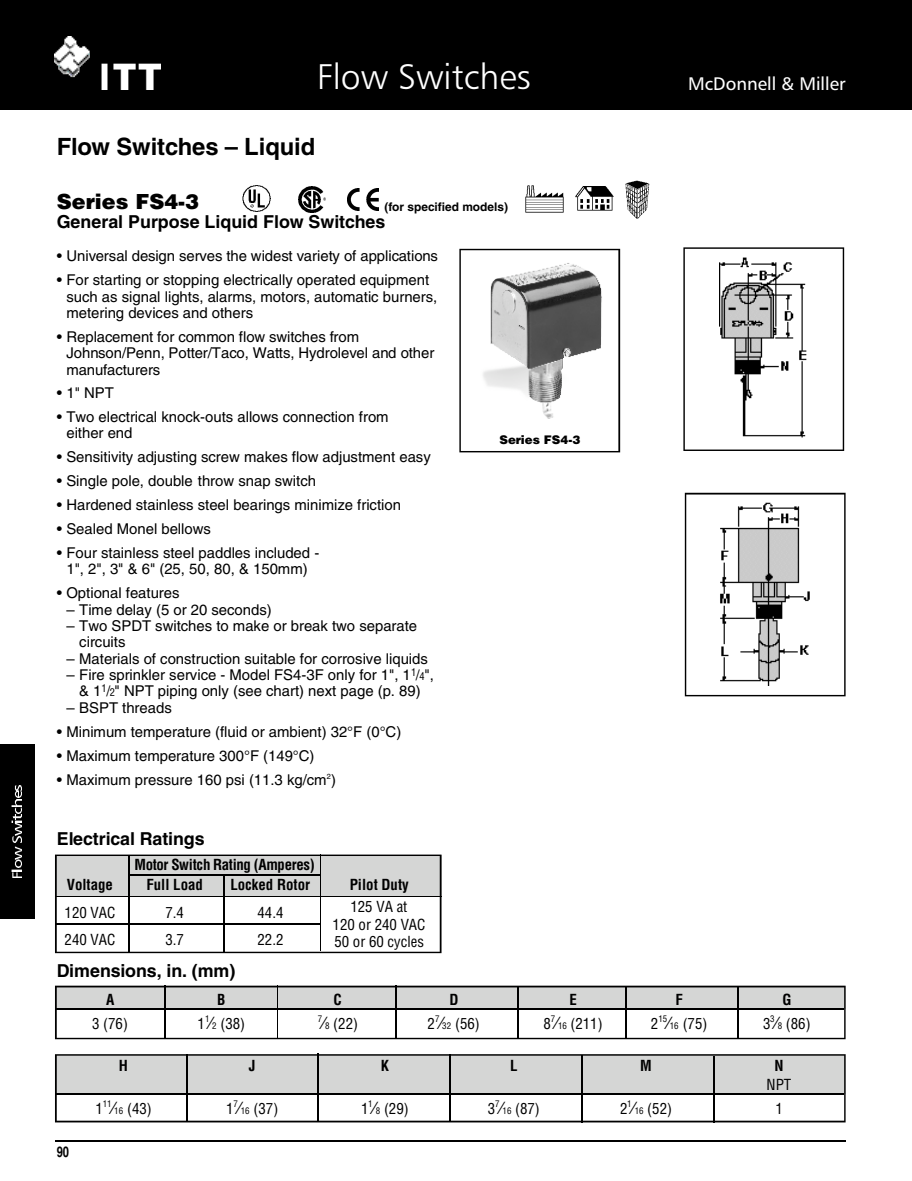
<style>
.page{position:relative;width:912px;height:1181px;background:#fff}
.page>*{position:absolute;margin:0;border:0;box-sizing:border-box;transform-origin:0 0}
.t1{font:35.7px "Humanist 777 BT Light B";color:#fff}
.t2{font:700 23.8px "Helvetica";letter-spacing:-.005em;color:#000}
.t3{font:900 20.82px "Helvetica";color:#000}
.t4{font:18.2px "Humanist 777 BT Roman B";color:#fff}
.t5{font:700 17.85px "Helvetica";color:#000}
.t6{font:14.88px/16.4px "Helvetica";color:#000}
.t7{font:condensed 14.88px/17.5px "Helvetica";color:#000}
.t8{font:700 condensed 14.88px "Helvetica";color:#000}
.t9{font:700 condensed 14.88px "Helvetica";letter-spacing:-.02em;color:#000}
.t10{font:700 14.88px "Helvetica";color:#000;scale:.75 1}
.t11{font:700 11.9px "Helvetica";color:#000}
.t12{font:900 11.9px "Helvetica";color:#000}
.s1{font-stretch:condensed;font-size:14.17px}
.s2{font-stretch:condensed;font-size:10.33px}
.s3{font-size:16.28px}
.s4{font-size:8.92px}
</style>
<div class="page">
<hr style="left:55px;top:1140px;width:790px;height:1px;background:#000">
<div style="left:0;top:0;width:911px;height:110px;background:#000"></div>
<img style="left:55px;top:36px;width:106px;height:54px">
<svg style="left:55px;top:1054px;width:790px;height:68px;fill:#d5d6d5"></svg>
<svg style="left:459px;top:249px;width:161px;height:203px"></svg>
<svg style="left:684px;top:493px;width:161px;height:203px"></svg>
<svg style="left:683px;top:247px;width:161px;height:204px"></svg>
<img style="left:242px;top:185px;width:28px;height:27px">
<img style="left:298px;top:187px;width:27px;height:26px">
<img style="left:347px;top:188px;width:31px;height:23px">
<svg style="left:55px;top:985px;width:790px;height:54px"></svg>
<hr style="left:186px;top:1053px;width:1px;height:68px;background:#000">
<hr style="left:318px;top:1053px;width:1px;height:69px;background:#000">
<hr style="left:449px;top:1054px;width:1px;height:68px;background:#000">
<hr style="left:581px;top:1054px;width:1px;height:68px;background:#000">
<hr style="left:713px;top:1055px;width:1px;height:67px;background:#000">
<svg style="left:55px;top:854px;width:386px;height:99px"></svg>
<hr style="left:129px;top:875px;width:191px;height:1px;background:#000">
<hr style="left:320px;top:855px;width:1px;height:96px;background:#000">
<hr style="left:55px;top:895px;width:386px;height:1px;background:#000">
<hr style="left:55px;top:923px;width:265px;height:1px;background:#000">
<hr style="left:128px;top:855px;width:1px;height:96px;background:#000">
<hr style="left:224px;top:875px;width:1px;height:77px;background:#000">
<img style="left:575px;top:187px;width:38px;height:24px">
<img style="left:625px;top:181px;width:24px;height:38px">
<img style="left:525px;top:185px;width:38px;height:27px">
<div style="left:0;top:744px;width:35px;height:174px;background:#000"></div>
<img style="left:12px;top:872px;width:10px;height:5px">
<svg style="left:11px;top:869px;width:11px;height:2px"></svg>
<img style="left:14px;top:846px;width:8px;height:21px">
<img style="left:11px;top:822px;width:11px;height:20px">
<svg style="left:11px;top:820px;width:11px;height:2px"></svg>
<img style="left:11px;top:799px;width:11px;height:20px">
<img style="left:14px;top:785px;width:8px;height:12px">
<h1 class="t1" style="left:317px;top:63px;width:215px">Flow Switches</h1>
<h2 class="t2" style="left:57px;top:138px;width:260px">F low Switches – Liquid</h2>
<h3 class="t3" style="left:57px;top:194px;width:144px">Series FS4-3</h3>
<p class="t5" style="left:57px;top:216px;width:330px">General Purpose Liquid Flow Switches</p>
<p class="t11" style="left:384px;top:202px;width:125px">(for specified models)</p>
<p class="t6" style="left:57px;top:249px;width:382px">• Universal design serves the widest variety of applications</p>
<p class="t6" style="left:66px;top:273px;width:372px;text-indent:-10px">• For starting or stopping electrically operated equipment such as signal lights, alarms, motors, automatic burners, metering devices and others</p>
<p class="t6" style="left:66px;top:329px;width:369px;text-indent:-10px">• Replacement for common flow switches from<br>Johnson/Penn, Potter/Taco, Watts, Hydrolevel and other m a n u fa c tu re rs</p>
<p class="t6" style="left:57px;top:386px;width:59px">• 1" NPT</p>
<p class="t6" style="left:66px;top:410px;width:324px;text-indent:-10px">• Two electrical knock-outs allows connection from either end</p>
<p class="t6" style="left:57px;top:450px;width:375px">• Sensitivity adjusting screw makes flow adjustment easy</p>
<p class="t6" style="left:57px;top:474px;width:261px">• Single pole, double throw snap switch</p>
<p class="t6" style="left:57px;top:498px;width:346px">• Hardened stainless steel bearings minimize friction</p>
<p class="t6" style="left:57px;top:522px;width:156px">• Sealed Monel bellows</p>
<p class="t6" style="left:57px;top:546px;width:264px;text-align:center">• Four stainless steel paddles included -<br>1", 2", 3" &amp; 6" (25, 50, 80, &amp; 150mm)</p>
<p class="t6" style="left:57px;top:586px;width:124px">• Optional features</p>
<p class="t6" style="left:66px;top:602px;width:207px">– Time delay (5 or 20 seconds)</p>
<p class="t6" style="left:79px;top:619px;width:339px;text-indent:-13px">– Two SPDT switches to make or break two separate circuits</p>
<p class="t6" style="left:66px;top:652px;width:363px">– Materials of construction suitable for corrosive liquids</p>
<p class="t6" style="left:66px;top:668px;width:369px;text-align:center">– Fire sprinkler service - Model FS4-3F only for 1", 1<sup>1</sup><span class="s1">/</span><span class="s2">4</span>", &amp; 1<sup>1</sup><span class="s1">/</span><span class="s2">2</span>" NPT piping only (see chart) next page (p. 89)</p>
<p class="t6" style="left:66px;top:700px;width:107px">– BSPT threads</p>
<p class="t6" style="left:57px;top:724px;width:346px">• Minimum temperature (fluid or ambient) 32°F (0°C)</p>
<p class="t6" style="left:57px;top:748px;width:259px">• Maximum temperature 300°F (149°C)</p>
<p class="t6" style="left:57px;top:772px;width:281px">• Maximum pressure 160 psi (11.3 kg/cm<sup>2</sup>)</p>
<p class="t5" style="left:57px;top:832px;width:149px">Electrical Ratings</p>
<p class="t9" style="left:135px;top:858px;width:181px">Motor Switch Rating (Amperes)</p>
<p class="t8" style="left:67px;top:879px;width:48px">Voltage</p>
<p class="t8" style="left:146px;top:879px;width:58px">Full Load</p>
<p class="t8" style="left:230px;top:879px;width:81px">Locked Rotor</p>
<p class="t8" style="left:349px;top:879px;width:61px">Pilot Duty</p>
<p class="t7" style="left:65px;top:905px;width:52px">120 VAC</p>
<p class="t7" style="left:165px;top:905px;width:20px">7.4</p>
<p class="t7" style="left:257px;top:905px;width:28px">44.4</p>
<p class="t7" style="left:350px;top:899px;width:58px">125 VA at</p>
<p class="t7" style="left:332px;top:916px;width:94px">120 or 240 VAC<br>50 or 60 cycles</p>
<p class="t7" style="left:65px;top:931px;width:52px">240 VAC</p>
<p class="t7" style="left:165px;top:931px;width:20px">3.7</p>
<p class="t7" style="left:257px;top:931px;width:28px">22.2</p>
<p class="t12" style="left:499px;top:435px;width:82px">Series FS4-3</p>
<p class="t4" style="left:688px;top:76px;width:159px">McDonnell &amp; Miller</p>
<p class="t5" style="left:57px;top:964px;width:180px">Dimensions, in. (mm)</p>
<p class="t8" style="left:106px;top:993px;width:10px">A</p>
<p class="t8" style="left:217px;top:993px;width:10px">B</p>
<p class="t8" style="left:333px;top:993px;width:10px">C</p>
<p class="t8" style="left:449px;top:993px;width:11px">D</p>
<p class="t8" style="left:569px;top:993px;width:9px">E</p>
<p class="t8" style="left:675px;top:993px;width:9px">F</p>
<p class="t8" style="left:782px;top:993px;width:11px">G</p>
<p class="t7" style="left:92px;top:1015px;width:37px">3 (76)</p>
<p class="t7" style="left:197px;top:1015px;width:49px">1<sup>1</sup><span class="s3">⁄</span><span class="s4">2</span> (38)</p>
<p class="t7" style="left:318px;top:1015px;width:42px"><sup>7</sup><span class="s3">⁄</span><span class="s4">8</span> (22)</p>
<p class="t7" style="left:427px;top:1015px;width:54px">2<sup>7</sup><span class="s3">⁄</span><span class="s4">32</span> (56)</p>
<p class="t7" style="left:543px;top:1015px;width:61px">8<sup>7</sup><span class="s3">⁄</span><span class="s4">16</span> (211)</p>
<p class="t7" style="left:650px;top:1015px;width:58px">2<sup>15</sup><span class="s3">⁄</span><span class="s4">16</span> (75)</p>
<p class="t7" style="left:763px;top:1015px;width:49px">3<sup>3</sup><span class="s3">⁄</span><span class="s4">8</span> (86)</p>
<p class="t10" style="left:57px;top:1146px;width:18px">90</p>
<p class="t8" style="left:119px;top:1059px;width:11px">H</p>
<p class="t8" style="left:249px;top:1059px;width:8px">J</p>
<p class="t8" style="left:381px;top:1059px;width:10px">K</p>
<p class="t8" style="left:510px;top:1059px;width:9px">L</p>
<p class="t8" style="left:640px;top:1059px;width:13px">M</p>
<p class="t8" style="left:774px;top:1059px;width:11px">N</p>
<p class="t7" style="left:766px;top:1077px;width:26px">NPT</p>
<p class="t7" style="left:95px;top:1100px;width:58px">1<sup>11</sup><span class="s3">⁄</span><span class="s4">16</span> (43)</p>
<p class="t7" style="left:226px;top:1100px;width:54px">1<sup>7</sup><span class="s3">⁄</span><span class="s4">16</span> (37)</p>
<p class="t7" style="left:361px;top:1100px;width:49px">1<sup>1</sup><span class="s3">⁄</span><span class="s4">8</span> (29)</p>
<p class="t7" style="left:488px;top:1100px;width:53px">3<sup>7</sup><span class="s3">⁄</span><span class="s4">16</span> (87)</p>
<p class="t7" style="left:620px;top:1100px;width:53px">2<sup>1</sup><span class="s3">⁄</span><span class="s4">16</span> (52)</p>
<p class="t7" style="left:775px;top:1100px;width:9px">1</p>
</div>
